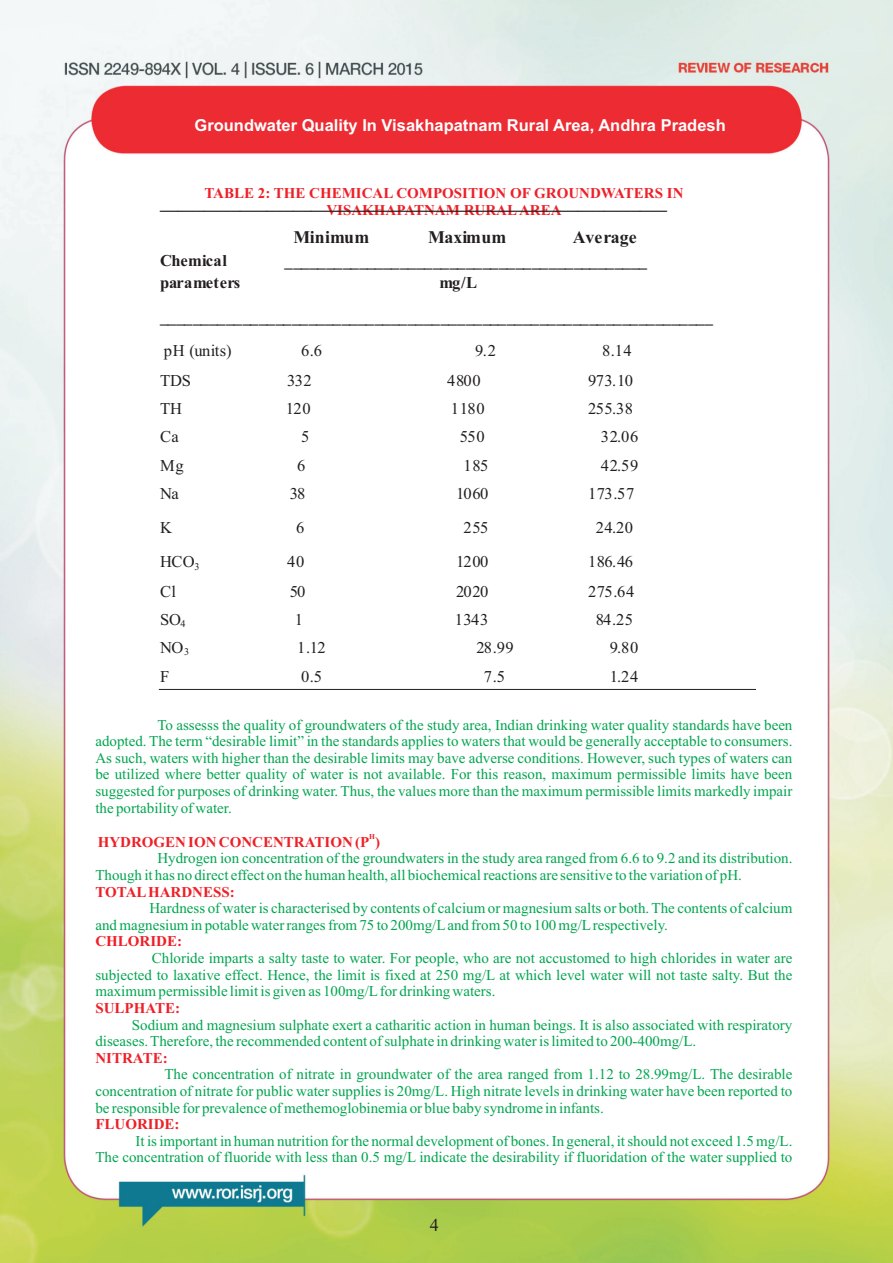
<style>
.page{position:relative;width:893px;height:1263px;background:#fff}
.page>*{position:absolute;margin:0;border:0;box-sizing:border-box;transform-origin:0 0}
.t1{font:18px "Times New Roman";color:#231f20}
.t2{font:700 17.85px/35.5px "Times New Roman";color:#231f20}
.t3{font:16.5px "Times New Roman";letter-spacing:.025em;color:#231f20}
.t4{font:700 16.5px/34.3px "Times New Roman";letter-spacing:.01em;color:#231f20}
.t5{font:700 16.5px "Arial";color:#fff}
.t6{font:15px/16.6px "Times New Roman";color:#00a54f;text-align:justify}
.t7{font:700 15px/16.6px "Times New Roman";color:#ee2028;text-align:center}
.t8{font:700 7.5px "Times New Roman";color:#ee2028}
</style>
<div class="page">
<img style="left:0;top:0;width:893px;height:1263px">
<hr style="left:159px;top:689px;width:597px;height:1px;background:#231f20">
<p class="t5" style="left:195px;top:119px;width:533px">Groundwater Quality In Visakhapatnam Rural Area, Andhra Pradesh</p>
<p class="t7" style="left:204px;top:186px;width:481px">TABLE 2: THE CHEMICAL COMPOSITION OF GROUNDWATERS IN<br>VISAKHAPATNAM RURALAREA</p>
<p class="t2" style="left:293px;top:186px;width:375px;text-indent:-133px">_________________________________________________________<br>Minimum</p>
<p class="t2" style="left:428px;top:221px;width:80px">Maximum</p>
<p class="t2" style="left:573px;top:221px;width:65px">Average</p>
<p class="t4" style="left:160px;top:245px;width:68px">Chemical</p>
<p class="t4" style="left:285px;top:245px;width:364px">____________________________________________</p>
<p class="t4" style="left:160px;top:267px;width:554px;text-indent:279px">mg/L ___________________________________________________________________</p>
<p class="t3" style="left:164px;top:345px;width:69px">pH (units)</p>
<p class="t3" style="left:301px;top:345px;width:22px">6.6</p>
<p class="t3" style="left:475px;top:345px;width:22px">9.2</p>
<p class="t3" style="left:602px;top:345px;width:31px">8.14</p>
<p class="t3" style="left:160px;top:374px;width:32px">TDS</p>
<p class="t3" style="left:287px;top:374px;width:26px">332</p>
<p class="t3" style="left:447px;top:374px;width:35px">4800</p>
<p class="t3" style="left:588px;top:374px;width:47px">973.10</p>
<p class="t3" style="left:160px;top:402px;width:24px">TH</p>
<p class="t3" style="left:286px;top:402px;width:26px">120</p>
<p class="t3" style="left:451px;top:402px;width:35px">1180</p>
<p class="t3" style="left:588px;top:402px;width:47px">255.38</p>
<p class="t3" style="left:160px;top:430px;width:20px">Ca</p>
<p class="t3" style="left:301px;top:430px;width:10px">5</p>
<p class="t3" style="left:460px;top:430px;width:26px">550</p>
<p class="t3" style="left:601px;top:430px;width:39px">32.06</p>
<p class="t3" style="left:160px;top:459px;width:25px">Mg</p>
<p class="t3" style="left:297px;top:459px;width:10px">6</p>
<p class="t3" style="left:464px;top:459px;width:26px">185</p>
<p class="t3" style="left:601px;top:459px;width:39px">42.59</p>
<p class="t3" style="left:160px;top:487px;width:20px">Na</p>
<p class="t3" style="left:290px;top:487px;width:17px">38</p>
<p class="t3" style="left:456px;top:487px;width:34px">1060</p>
<p class="t3" style="left:588px;top:487px;width:48px">173.57</p>
<p class="t3" style="left:160px;top:522px;width:13px">K</p>
<p class="t3" style="left:296px;top:522px;width:10px">6</p>
<p class="t3" style="left:464px;top:522px;width:26px">255</p>
<p class="t3" style="left:596px;top:522px;width:39px">24.20</p>
<p class="t3" style="left:160px;top:556px;width:41px">HCO<sub>3</sub></p>
<p class="t3" style="left:287px;top:556px;width:19px">40</p>
<p class="t3" style="left:456px;top:556px;width:34px">1200</p>
<p class="t3" style="left:588px;top:556px;width:47px">186.46</p>
<p class="t3" style="left:160px;top:585px;width:18px">Cl</p>
<p class="t3" style="left:290px;top:585px;width:17px">50</p>
<p class="t3" style="left:456px;top:585px;width:34px">2020</p>
<p class="t3" style="left:588px;top:585px;width:48px">275.64</p>
<p class="t3" style="left:160px;top:613px;width:27px">SO<sub>4</sub></p>
<p class="t3" style="left:295px;top:613px;width:10px">1</p>
<p class="t3" style="left:455px;top:613px;width:35px">1343</p>
<p class="t3" style="left:596px;top:613px;width:39px">84.25</p>
<p class="t3" style="left:160px;top:641px;width:31px">NO<sub>3</sub></p>
<p class="t3" style="left:297px;top:641px;width:30px">1.12</p>
<p class="t3" style="left:476px;top:641px;width:39px">28.99</p>
<p class="t3" style="left:610px;top:641px;width:30px">9.80</p>
<p class="t3" style="left:160px;top:670px;width:11px">F</p>
<p class="t3" style="left:301px;top:670px;width:22px">0.5</p>
<p class="t3" style="left:484px;top:670px;width:22px">7.5</p>
<p class="t3" style="left:610px;top:670px;width:30px">1.24</p>
<p class="t4" style="left:160px;top:267px;width:82px">parameters</p>
<p class="t6" style="left:95px;top:718px;width:698px;text-indent:62px">To assesss the quality of groundwaters of the study area, Indian drinking water quality standards have been adopted. The term “desirable limit” in the standards applies to waters that would be generally acceptable to consumers.<br>As such, waters with higher than the desirable limits may bave adverse conditions. However, such types of waters can be utilized where better quality of water is not available. For this reason, maximum permissible limits have been suggested for purposes of drinking water. Thus, the values more than the maximum permissible limits markedly impair the portability of water.</p>
<p class="t6" style="left:95px;top:851px;width:698px;text-indent:62px">Hydrogen ion concentration of the groundwaters in the study area ranged from 6.6 to 9.2 and its distribution.<br>Though it has no direct effect on the human health, all biochemical reactions are sensitive to the variation of pH.</p>
<p class="t6" style="left:95px;top:901px;width:698px;text-indent:54px">Hardness of water is characterised by contents of calcium or magnesium salts or both. The contents of calcium and magnesium in potable water ranges from 75 to 200mg/Land from 50 to 100 mg/Lrespectively.</p>
<p class="t6" style="left:95px;top:951px;width:698px;text-indent:56px">Chloride imparts a salty taste to water. For people, who are not accustomed to high chlorides in water are subjected to laxative effect. Hence, the limit is fixed at 250 mg/L at which level water will not taste salty. But the maximum permissible limit is given as 100mg/Lfor drinking waters.</p>
<p class="t6" style="left:95px;top:1017px;width:698px;text-indent:36px">Sodium and magnesium sulphate exert a catharitic action in human beings. It is also associated with respiratory diseases. Therefore, the recommended content of sulphate in drinking water is limited to 200-400mg/L.</p>
<p class="t6" style="left:95px;top:1067px;width:698px;text-indent:69px">The concentration of nitrate in groundwater of the area ranged from 1.12 to 28.99mg/L. The desirable concentration of nitrate for public water supplies is 20mg/L. High nitrate levels in drinking water have been reported to be responsible for prevalence of methemoglobinemia or blue baby syndrome in infants.</p>
<p class="t6" style="left:95px;top:1134px;width:699px;text-align:right">It is important in human nutrition for the normal development of bones. In general, it should not exceed 1.5 mg/L.<br>The concentration of fluoride with less than 0.5 mg/L indicate the desirability if fluoridation of the water supplied to</p>
<p class="t8" style="left:369px;top:834px;width:7px">H</p>
<p class="t7" style="left:98px;top:835px;width:284px">HYDROGEN ION CONCENTRATION (P )</p>
<p class="t7" style="left:95px;top:885px;width:141px">TOTALHARDNESS:</p>
<p class="t7" style="left:95px;top:935px;width:88px">CHLORIDE:</p>
<p class="t7" style="left:95px;top:1001px;width:86px">SULPHATE:</p>
<p class="t7" style="left:95px;top:1051px;width:74px">NITRATE:</p>
<p class="t7" style="left:95px;top:1117px;width:86px">FLUORIDE:</p>
<p class="t1" style="left:430px;top:1218px;width:10px">4</p>
</div>
